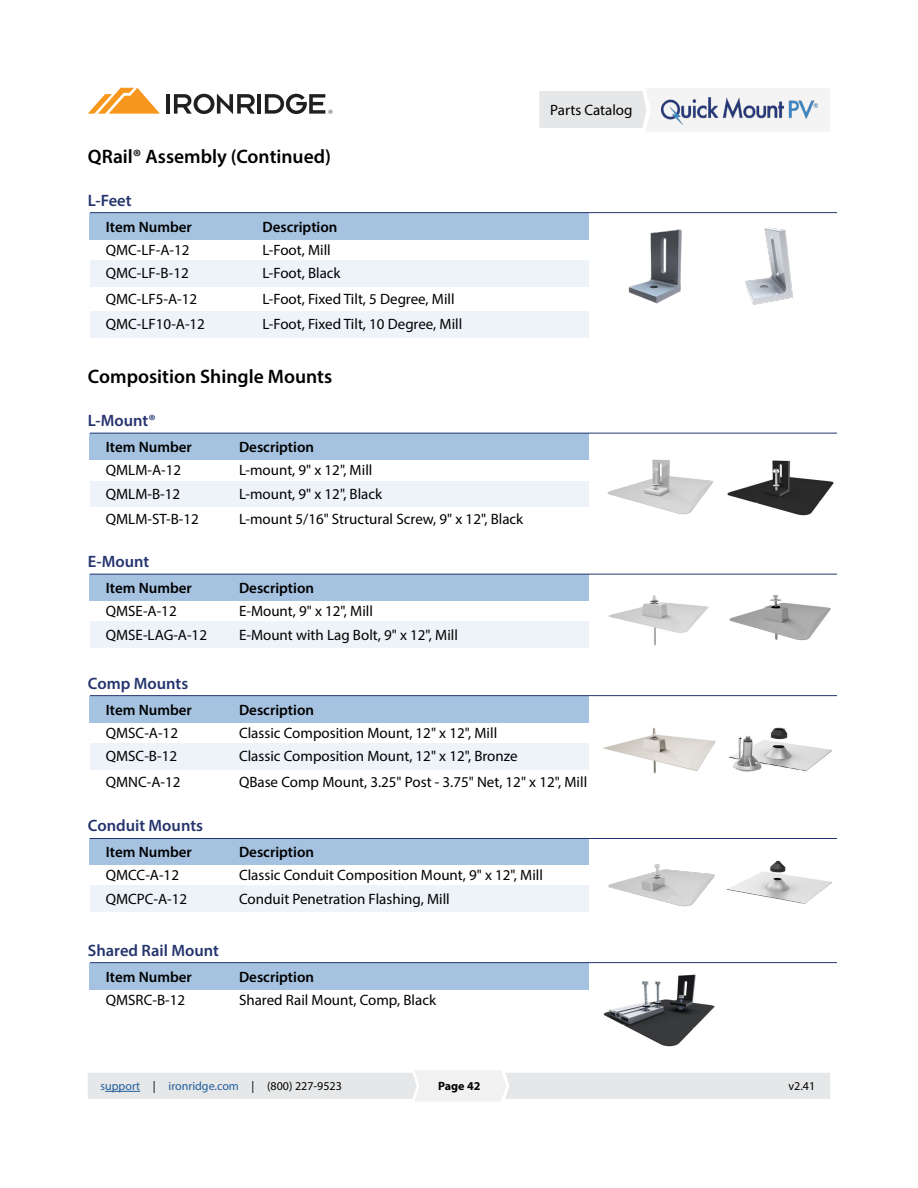
<style>
.page{position:relative;width:918px;height:1188px;background:#fff}
.page>*{position:absolute;margin:0;border:0;box-sizing:border-box;transform-origin:0 0}
.t1{font:600 19.5px "Myriad Pro";color:#000}
.t2{font:600 16.5px "Myriad Pro";color:#25346e}
.t3{font:600 16.5px "Myriad Pro";color:#24356e}
.t4{font:600 16.5px "Myriad Pro";color:#26336e}
.t5{font:15px "Myriad Pro";color:#000}
.t6{font:600 15px "Myriad Pro";color:#000}
.t7{font:12px "Myriad Pro";color:#215e9e}
.t8{font:700 12px "Myriad Pro";color:#000}
.t9{font:12px "Myriad Pro";color:#000}
.t10{font:6px "Gotham";color:#000}
.s1{color:#25346e}
.s2{color:#000}
</style>
<div class="page">
<svg style="left:539px;top:88px;width:291px;height:43px"></svg>
<hr style="left:257px;top:94px;width:4px;height:20px;background:#221f20">
<svg style="left:265px;top:94px;width:60px;height:20px"></svg>
<hr style="left:166px;top:94px;width:4px;height:20px;background:#221f20">
<svg style="left:174px;top:94px;width:81px;height:20px"></svg>
<svg style="left:88px;top:88px;width:72px;height:26px"></svg>
<svg style="left:88px;top:1070px;width:742px;height:31px"></svg>
<hr style="left:105px;top:1091px;width:35px;height:1px;background:#215e9e">
<img style="left:662px;top:98px;width:156px;height:26px">
<div style="left:90px;top:434px;width:499px;height:26px;background:#a5c2e0"></div>
<div style="left:90px;top:481px;width:499px;height:26px;background:#edf3f8"></div>
<div style="left:90px;top:574px;width:499px;height:27px;background:#a5c2e0"></div>
<div style="left:90px;top:622px;width:499px;height:26px;background:#edf3f8"></div>
<div style="left:90px;top:696px;width:499px;height:26px;background:#a5c2e0"></div>
<div style="left:90px;top:743px;width:499px;height:26px;background:#edf3f8"></div>
<div style="left:90px;top:838px;width:499px;height:27px;background:#a5c2e0"></div>
<div style="left:90px;top:886px;width:499px;height:26px;background:#edf3f8"></div>
<div style="left:90px;top:963px;width:499px;height:26px;background:#a5c2e0"></div>
<hr style="left:90px;top:838px;width:747px;height:1px;background:#24356e">
<hr style="left:90px;top:962px;width:747px;height:1px;background:#24356e">
<hr style="left:90px;top:695px;width:747px;height:1px;background:#24356e">
<hr style="left:90px;top:574px;width:747px;height:1px;background:#24356e">
<hr style="left:90px;top:433px;width:747px;height:1px;background:#24356e">
<img style="left:607px;top:459px;width:107px;height:56px">
<img style="left:727px;top:460px;width:107px;height:56px">
<img style="left:609px;top:595px;width:100px;height:51px">
<img style="left:729px;top:595px;width:102px;height:46px">
<img style="left:603px;top:727px;width:113px;height:47px">
<img style="left:729px;top:727px;width:104px;height:45px">
<img style="left:608px;top:864px;width:107px;height:43px">
<img style="left:726px;top:860px;width:107px;height:44px">
<img style="left:603px;top:974px;width:112px;height:73px">
<div style="left:90px;top:311px;width:499px;height:26px;background:#edf3f8"></div>
<div style="left:90px;top:213px;width:499px;height:26px;background:#a5c2e0"></div>
<div style="left:90px;top:260px;width:499px;height:26px;background:#edf3f8"></div>
<hr style="left:90px;top:212px;width:747px;height:1px;background:#24356e">
<img style="left:628px;top:229px;width:54px;height:75px">
<img style="left:725px;top:213px;width:112px;height:92px">
<p class="t10" style="left:328px;top:108px;width:6px">®</p>
<h1 class="t1" style="left:88px;top:144px;width:245px">QRail® Assembly (Continued)</h1>
<p class="t3" style="left:88px;top:190px;width:45px">L-Feet</p>
<p class="t6" style="left:106px;top:217px;width:88px">Item Number</p>
<p class="t6" style="left:262px;top:217px;width:77px">Description</p>
<p class="t5" style="left:106px;top:241px;width:85px">QMC-LF-A-12</p>
<p class="t5" style="left:262px;top:241px;width:70px">L-Foot, Mill</p>
<p class="t5" style="left:106px;top:264px;width:84px">QMC-LF-B-12</p>
<p class="t5" style="left:262px;top:264px;width:80px">L-Foot, Black</p>
<p class="t5" style="left:106px;top:289px;width:93px">QMC-LF5-A-12</p>
<p class="t5" style="left:262px;top:289px;width:194px">L-Foot, Fixed Tilt, 5 Degree, Mill</p>
<p class="t5" style="left:106px;top:315px;width:101px">QMC-LF10-A-12</p>
<p class="t5" style="left:262px;top:315px;width:201px">L-Foot, Fixed Tilt, 10 Degree, Mill</p>
<h1 class="t1" style="left:88px;top:364px;width:246px">Composition Shingle Mounts</h1>
<p class="t4" style="left:88px;top:410px;width:69px">L-Mount<span class="s1">®</span></p>
<p class="t6" style="left:106px;top:438px;width:88px">Item Number</p>
<p class="t6" style="left:239px;top:438px;width:77px">Description</p>
<p class="t5" style="left:106px;top:461px;width:77px">QMLM-A-12</p>
<p class="t5" style="left:239px;top:461px;width:135px">L-mount, 9" x 12", Mill</p>
<p class="t5" style="left:106px;top:484px;width:76px">QMLM-B-12</p>
<p class="t5" style="left:239px;top:484px;width:145px">L-mount, 9" x 12", Black</p>
<p class="t5" style="left:106px;top:510px;width:95px">QMLM-ST-B-12</p>
<p class="t5" style="left:239px;top:510px;width:286px">L-mount 5/16" Structural Screw, 9" x 12", Black</p>
<p class="t2" style="left:88px;top:551px;width:63px">E-Mount</p>
<p class="t6" style="left:106px;top:579px;width:88px">Item Number</p>
<p class="t6" style="left:239px;top:579px;width:77px">Description</p>
<p class="t5" style="left:106px;top:602px;width:72px">QMSE-A-12</p>
<p class="t5" style="left:239px;top:602px;width:136px">E-Mount, 9" x 12", Mill</p>
<p class="t5" style="left:106px;top:625px;width:103px">QMSE-LAG-A-12</p>
<p class="t5" style="left:239px;top:625px;width:221px">E-Mount with Lag Bolt, 9" x 12", Mill</p>
<p class="t2" style="left:88px;top:673px;width:102px">Comp Mounts</p>
<p class="t5" style="left:550px;top:101px;width:84px">Parts Catalog</p>
<p class="t6" style="left:106px;top:700px;width:88px">Item Number</p>
<p class="t6" style="left:239px;top:700px;width:77px">Description</p>
<p class="t5" style="left:106px;top:724px;width:74px">QMSC-A-12</p>
<p class="t5" style="left:239px;top:724px;width:260px">Classic Composition Mount, 12" x 12", Mill</p>
<p class="t5" style="left:106px;top:747px;width:73px">QMSC-B-12</p>
<p class="t5" style="left:239px;top:747px;width:280px">Classic Composition Mount, 12" x 12", Bronze</p>
<p class="t5" style="left:106px;top:772px;width:76px">QMNC-A-12</p>
<p class="t5" style="left:239px;top:772px;width:350px">QBase Comp Mount, 3.25" Post - 3.75" Net, 12" x 12", Mill</p>
<p class="t2" style="left:88px;top:815px;width:117px">Conduit Mounts</p>
<p class="t6" style="left:106px;top:843px;width:88px">Item Number</p>
<p class="t6" style="left:239px;top:843px;width:77px">Description</p>
<p class="t5" style="left:106px;top:866px;width:75px">QMCC-A-12</p>
<p class="t5" style="left:239px;top:866px;width:305px">Classic Conduit Composition Mount, 9" x 12", Mill</p>
<p class="t5" style="left:106px;top:889px;width:83px">QMCPC-A-12</p>
<p class="t5" style="left:239px;top:889px;width:212px">Conduit Penetration Flashing, Mill</p>
<p class="t3" style="left:88px;top:940px;width:132px">Shared Rail Mount</p>
<p class="t6" style="left:106px;top:967px;width:88px">Item Number</p>
<p class="t6" style="left:239px;top:967px;width:77px">Description</p>
<p class="t5" style="left:106px;top:991px;width:81px">QMSRC-B-12</p>
<p class="t5" style="left:239px;top:991px;width:199px">Shared Rail Mount, Comp, Black</p>
<p class="t7" style="left:100px;top:1079px;width:243px">support <span class="s2">|</span> ironridge.com <span class="s2">| (800) 227-9523</span></p>
<p class="t8" style="left:438px;top:1078px;width:44px">Page 42</p>
<p class="t9" style="left:789px;top:1079px;width:28px">v2.41</p>
</div>
